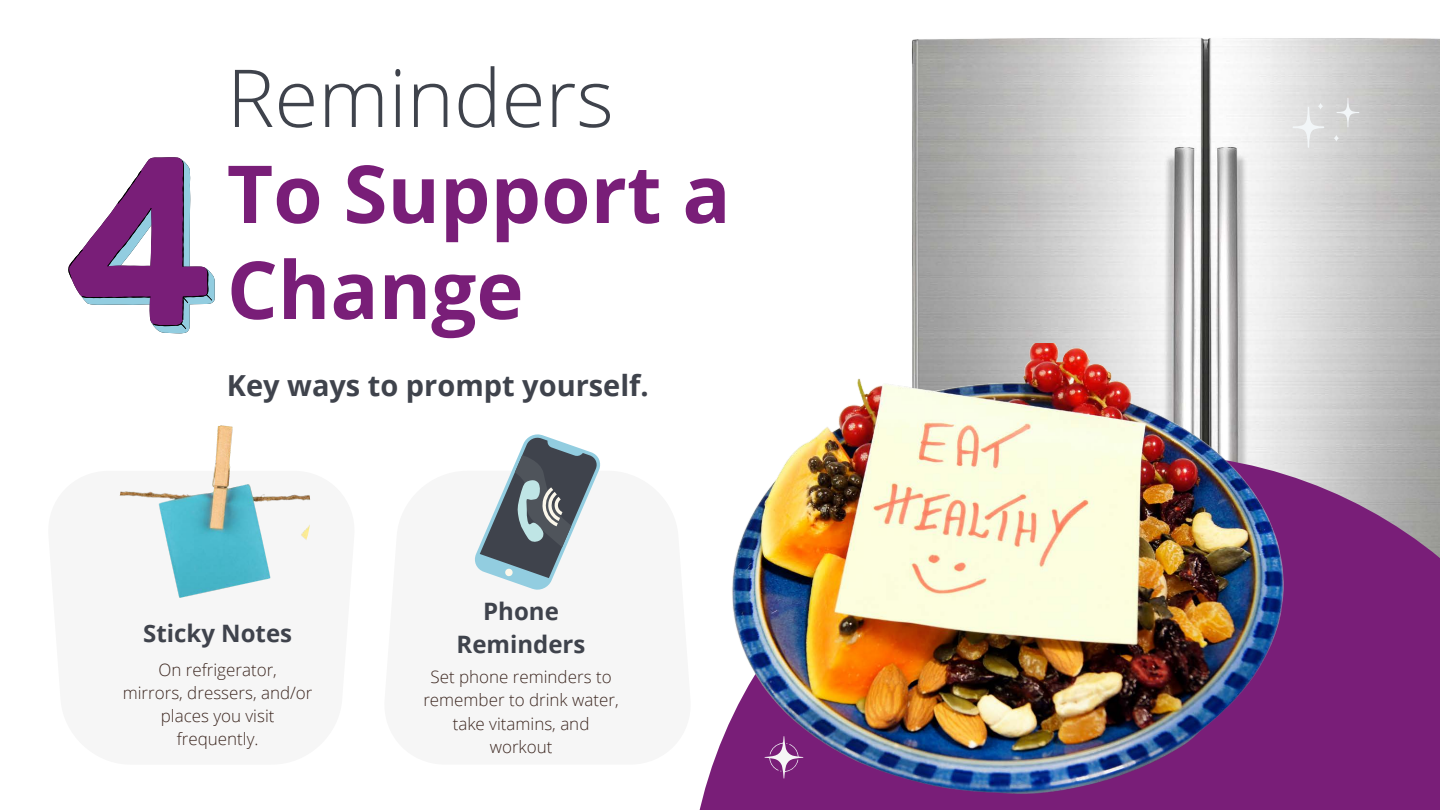
<style>
.page{position:relative;width:1440px;height:810px;background:#fff}
.page>*{position:absolute;margin:0;border:0;box-sizing:border-box;transform-origin:0 0}
.t1{font:700 80px/96px "Open Sans";color:#791e78}
.t2{font:300 80px "Open Sans";color:#3f434c}
.t3{font:700 29px "Open Sans";color:#3f434c}
.t4{font:700 24px/33px "Open Sans";color:#3f434c;text-align:center}
.t5{font:300 17px/23.2px "Open Sans";color:#3d2821;text-align:center}
</style>
<div class="page">
<img style="left:911px;top:38px;width:529px;height:416px">
<svg style="left:699px;top:454px;width:741px;height:356px;fill:#791e78"></svg>
<svg style="left:1337px;top:98px;width:22px;height:29px"></svg>
<svg style="left:1334px;top:135px;width:5px;height:7px"></svg>
<svg style="left:1293px;top:103px;width:31px;height:45px"></svg>
<img style="left:119px;top:415px;width:192px;height:192px;border-radius:50%">
<img style="left:699px;top:344px;width:703px;height:462px">
<svg style="left:474px;top:434px;width:127px;height:156px"></svg>
<svg style="left:68px;top:157px;width:147px;height:176px"></svg>
<h1 class="t2" style="left:227px;top:42px;width:388px">Reminders</h1>
<h1 class="t1" style="left:227px;top:144px;width:505px">To Support a<br>Change</h1>
<h2 class="t3" style="left:227px;top:365px;width:423px">Key ways to prompt yourself.</h2>
<h3 class="t4" style="left:143px;top:616px;width:150px">Sticky Notes</h3>
<p class="t5" style="left:123px;top:657px;width:191px">On refrigerator,<br>mirrors, dressers, and/or places you visit frequently.</p>
<h3 class="t4" style="left:457px;top:595px;width:130px">Phone<br>Reminders</h3>
<p class="t5" style="left:423px;top:665px;width:197px">Set phone reminders to remember to drink water, take vitamins, and workout</p>
</div>
